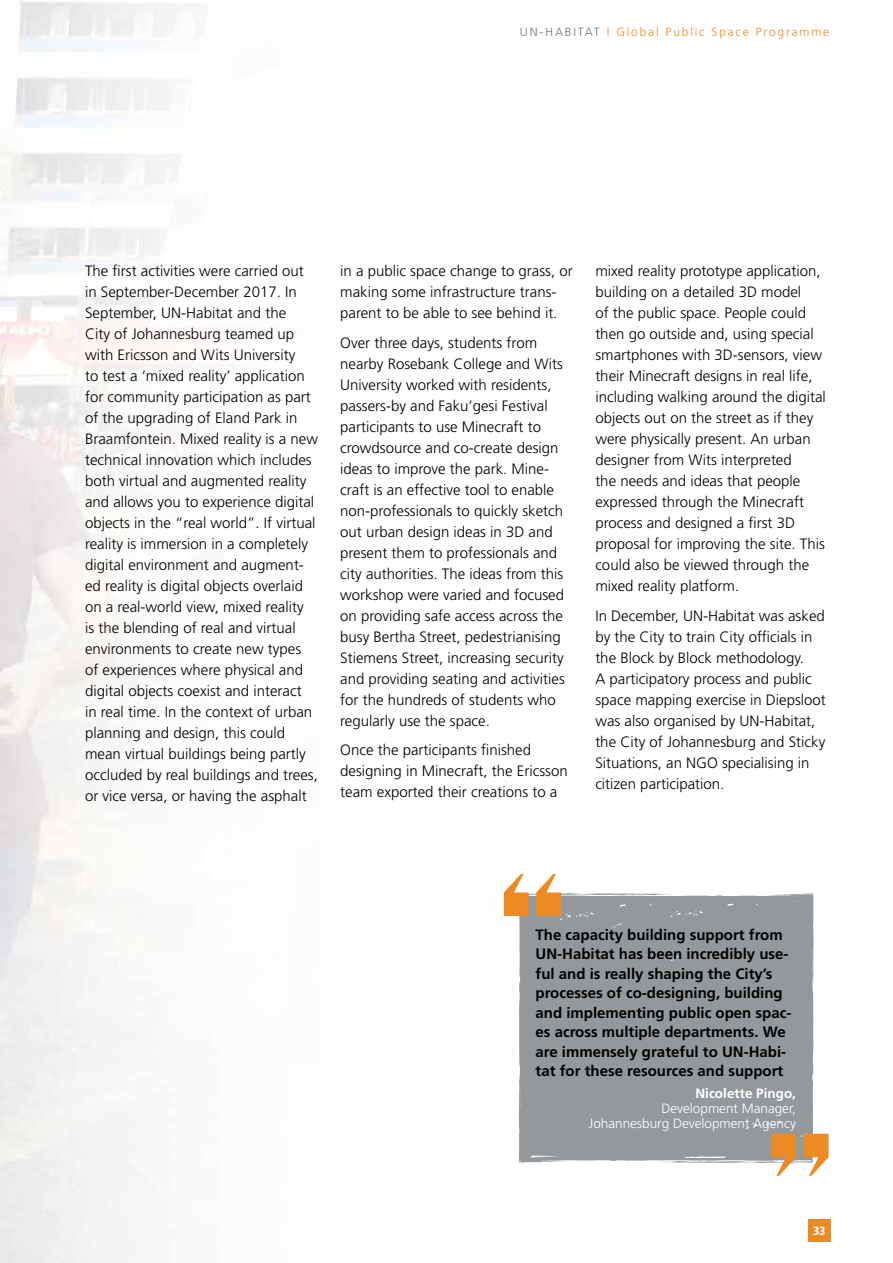
<style>
.page{position:relative;width:893px;height:1263px;background:#fff}
.page>*{position:absolute;margin:0;border:0;box-sizing:border-box;transform-origin:0 0}
.t1{font:300 15px/21px "Frutiger LT Std";color:#000}
.t2{font:700 15px/19.5px "Frutiger LT Std";color:#000}
.t3{font:300 13.5px/15px "Frutiger LT Std";color:#fff;text-align:right}
.t4{font:700 13.5px "Frutiger LT Std";color:#fff}
.t5{font:300 12px "Frutiger LT Std";letter-spacing:.15em;color:#ec8a23}
.t6{font:900 condensed 12px "Frutiger LT Std";color:#fff}
.s1{color:#73797c}
</style>
<div class="page">
<div style="left:519px;top:893px;width:295px;height:270px;background:#95989b"></div>
<svg style="left:504px;top:874px;width:25px;height:42px"></svg>
<svg style="left:536px;top:874px;width:25px;height:42px"></svg>
<svg style="left:804px;top:1134px;width:24px;height:42px"></svg>
<svg style="left:771px;top:1134px;width:25px;height:42px"></svg>
<div style="left:808px;top:1219px;width:23px;height:23px;background:#ec8a23"></div>
<p class="t5" style="left:520px;top:25px;width:311px"><span class="s1">UN-HABITAT</span> I Global Public Space Programme</p>
<p class="t1" style="left:85px;top:261px;width:235px">The first activities were carried out in September-December 2017. In September, UN-Habitat and the<br>City of Johannesburg teamed up with Ericsson and Wits University<br>to test a ‘mixed reality’ application for community participation as part of the upgrading of Eland Park in Braamfontein. Mixed reality is a new technical innovation which includes both virtual and augmented reality and allows you to experience digital objects in the “real world”. If virtual reality is immersion in a completely digital environment and augment&shy;ed reality is digital objects overlaid on a real-world view, mixed reality<br>is the blending of real and virtual environments to create new types of experiences where physical and digital objects coexist and interact<br>in real time. In the context of urban planning and design, this could mean virtual buildings being partly occluded by real buildings and trees, or vice versa, or having the asphalt</p>
<p class="t1" style="left:340px;top:261px;width:234px">in a public space change to grass, or making some infrastructure trans&shy;parent to be able to see behind it.</p>
<p class="t1" style="left:340px;top:332px;width:226px">Over three days, students from nearby Rosebank College and Wits University worked with residents, passers-by and Faku’gesi Festival participants to use Minecraft to crowdsource and co-create design ideas to improve the park. Mine&shy;craft is an effective tool to enable non-professionals to quickly sketch out urban design ideas in 3D and present them to professionals and city authorities. The ideas from this workshop were varied and focused on providing safe access across the busy Bertha Street, pedestrianising Stiemens Street, increasing security and providing seating and activities for the hundreds of students who regularly use the space.</p>
<p class="t1" style="left:340px;top:740px;width:229px">Once the participants finished designing in Minecraft, the Ericsson team exported their creations to a</p>
<p class="t1" style="left:595px;top:261px;width:232px">mixed reality prototype application, building on a detailed 3D model<br>of the public space. People could then go outside and, using special smartphones with 3D-sensors, view their Minecraft designs in real life, including walking around the digital objects out on the street as if they were physically present. An urban designer from Wits interpreted<br>the needs and ideas that people expressed through the Minecraft process and designed a first 3D proposal for improving the site. This could also be viewed through the mixed reality platform.</p>
<p class="t1" style="left:595px;top:605px;width:232px">In December, UN-Habitat was asked by the City to train City officials in the Block by Block methodology.<br>A participatory process and public space mapping exercise in Diepsloot was also organised by UN-Habitat, the City of Johannesburg and Sticky Situations, an NGO specialising in citizen participation.</p>
<p class="t2" style="left:535px;top:925px;width:257px">The capacity building support from UN-Habitat has been incredibly use&shy;ful and is really shaping the City’s processes of co-designing, building and implementing public open spac&shy;es across multiple departments. We are immensely grateful to UN-Habi&shy;tat for these resources and support</p>
<p class="t4" style="left:695px;top:1085px;width:102px">Nicolette Pingo,</p>
<p class="t3" style="left:589px;top:1101px;width:209px">Development Manager,<br>Johannesburg Development Agency</p>
<p class="t6" style="left:813px;top:1223px;width:14px">33</p>
</div>
